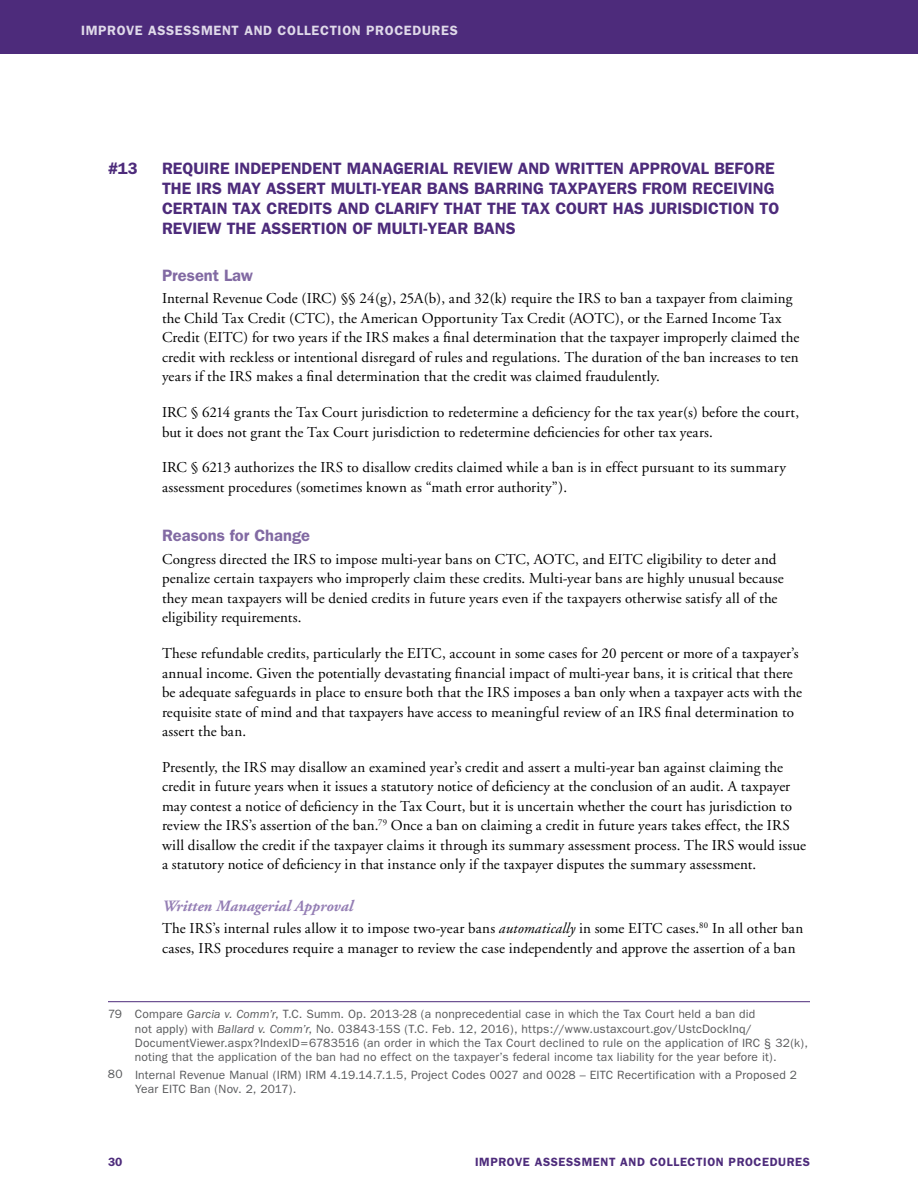
<style>
.page{position:relative;width:918px;height:1188px;background:#fff}
.page>*{position:absolute;margin:0;border:0;box-sizing:border-box;transform-origin:0 0}
.t1{font:600 16.5px/19.8px "Franklin Gothic";color:#4d2b7b}
.P-Subhead_1{font:600 16.5px "Franklin Gothic";color:#826aa3}
.Subhead_3-italic{font:italic 700 15.75px "Adobe Garamond";color:#957fb5}
.Body_Text{font:15px/19.5px "Adobe Garamond";letter-spacing:.01em;color:#000}
.t2{font:600 13.5px "Franklin Gothic";letter-spacing:.05em;color:#dfd9e9}
.IGNORE_Footnote{font:12px/14.4px "Franklin Gothic";letter-spacing:.015em;color:#58595b}
.t3{font:600 12px "Franklin Gothic";letter-spacing:.05em;color:#4d2b7b}
.s1{font-style:italic}
</style>
<div class="page">
<div style="left:0;top:0;width:918px;height:54px;background:#4d2b7b"></div>
<hr style="left:108px;top:1001px;width:702px;height:1px;background:#4d2b7b">
<p class="t2" style="left:81px;top:23px;width:16px">IMPROVE</p>
<p class="t2" style="left:148px;top:23px;width:148px">ASSESSMENT AND COLLECTIO</p>
<p class="t2" style="left:352px;top:23px;width:34px">N PROCEDURE</p>
<p class="t2" style="left:450px;top:23px;width:10px">S</p>
<p class="t1" style="left:108px;top:159px;width:31px">#13</p>
<p class="t1" style="left:162px;top:159px;width:211px">REQUIRE INDEPENDENT MANA</p>
<p class="t1" style="left:162px;top:159px;width:614px;text-indent:231px">GERIAL REVIEW AN D WRITTEN APPROVAL BEFORE<br>THE IRS MAY ASSERT MULTI-YEAR BANS</p>
<p class="t1" style="left:162px;top:179px;width:619px;text-indent:312px">BARRING TAXPAYERS FROM RECEIVING<br>CERTAIN TAX CREDITS AN D CLARIFY THAT THE TAX COURT HAS JURISDICTION TO<br>REVIEW THE ASSERTION OF MULTI-YEAR BANS</p>
<p class="P-Subhead_1" style="left:162px;top:265px;width:92px">PRESENT LAW</p>
<p class="Body_Text" style="left:162px;top:289px;width:639px">Internal Revenue Code (IRC) §§ 24(g), 25A(b), and 32(k) require the IRS to ban a taxpayer from claiming the Child Tax Credit (CTC), the American Opportunity Tax Credit (AOTC), or the Earned Income Tax Credit (EITC) for two years if the IRS makes a final determination that the taxpayer improperly claimed the credit with reckless or intentional disregard of rules and regulations. The duration of the ban increases to ten years if the IRS makes a final determination that the credit was claimed fraudulently.</p>
<p class="Body_Text" style="left:162px;top:403px;width:639px">IRC § 6214 grants the Tax Court jurisdiction to redetermine a deficiency for the tax year(s) before the court, but it does not grant the Tax Court jurisdiction to redetermine deficiencies for other tax years.</p>
<p class="Body_Text" style="left:162px;top:458px;width:626px">IRC § 6213 authorizes the IRS to disallow credits claimed while a ban is in effect pursuant to its summary assessment procedures (sometimes known as “math error authority”).</p>
<p class="P-Subhead_1" style="left:162px;top:526px;width:150px">REASONS FOR CHANGE</p>
<p class="Body_Text" style="left:162px;top:550px;width:623px">Congress directed the IRS to impose multi-year bans on CTC, AOTC, and EITC eligibility to deter and penalize certain taxpayers who improperly claim these credits. Multi-year bans are highly unusual because they mean taxpayers will be denied credits in future years even if the taxpayers otherwise satisfy all of the eligibility requirements.</p>
<p class="Body_Text" style="left:162px;top:644px;width:642px">These refundable credits, particularly the EITC, account in some cases for 20 percent or more of a taxpayer’s annual income. Given the potentially devastating financial impact of multi-year bans, it is critical that there be adequate safeguards in place to ensure both that the IRS imposes a ban only when a taxpayer acts with the requisite state of mind and that taxpayers have access to meaningful review of an IRS final determination to assert the ban.</p>
<p class="Body_Text" style="left:162px;top:758px;width:646px">Presently, the IRS may disallow an examined year’s credit and assert a multi-year ban against claiming the credit in future years when it issues a statutory notice of deficiency at the conclusion of an audit. A taxpayer may contest a notice of deficiency in the Tax Court, but it is uncertain whether the court has jurisdiction to review the IRS’s assertion of the ban. <sup>79</sup> Once a ban on claiming a credit in future years takes effect, the IRS will disallow the credit if the taxpayer claims it through its summary assessment process. The IRS would issue a statutory notice of deficiency in that instance only if the taxpayer disputes the summary assessment.</p>
<p class="Subhead_3-italic" style="left:162px;top:898px;width:193px">Written Managerial Approval</p>
<p class="Body_Text" style="left:162px;top:919px;width:643px">The IRS’s internal rules allow it to impose two-year bans <span class="s1">automatically</span> in some EITC cases. <sup>80</sup> In all other ban cases, IRS procedures require a manager to review the case independently and approve the assertion of a ban</p>
<p class="IGNORE_Footnote" style="left:135px;top:1007px;width:675px;text-indent:-27px">79 Compare <span class="s1">Garcia v. Comm’r</span>, T.C. Summ. Op. 2013-28 (a nonprecedential case in which the Tax Court held a ban did<br>not apply) with <span class="s1">Ballard v. Comm’r</span>, No. 03843-15S (T.C. Feb. 12, 2016), https://www.ustaxcourt.gov/UstcDockInq/ DocumentViewer.aspx?IndexID=6783516 (an order in which the Tax Court declined to rule on the application of IRC § 32(k), noting that the application of the ban had no effect on the taxpayer’s federal income tax liability for the year before it).</p>
<p class="IGNORE_Footnote" style="left:135px;top:1068px;width:664px;text-indent:-27px">80 Internal Revenue Manual (IRM) IRM 4.19.14.7.1.5, Project Codes 0027 and 0028 – EITC Recertification with a Proposed 2<br>Year EITC Ban (Nov. 2, 2017).</p>
<p class="t3" style="left:108px;top:1154px;width:16px">30</p>
<p class="t3" style="left:475px;top:1154px;width:14px">IMPROVE</p>
<p class="t3" style="left:535px;top:1154px;width:132px">ASSESSMENT AND COLLECTIO</p>
<p class="t3" style="left:716px;top:1154px;width:30px">N PROCEDURE</p>
<p class="t3" style="left:803px;top:1154px;width:9px">S</p>
</div>
